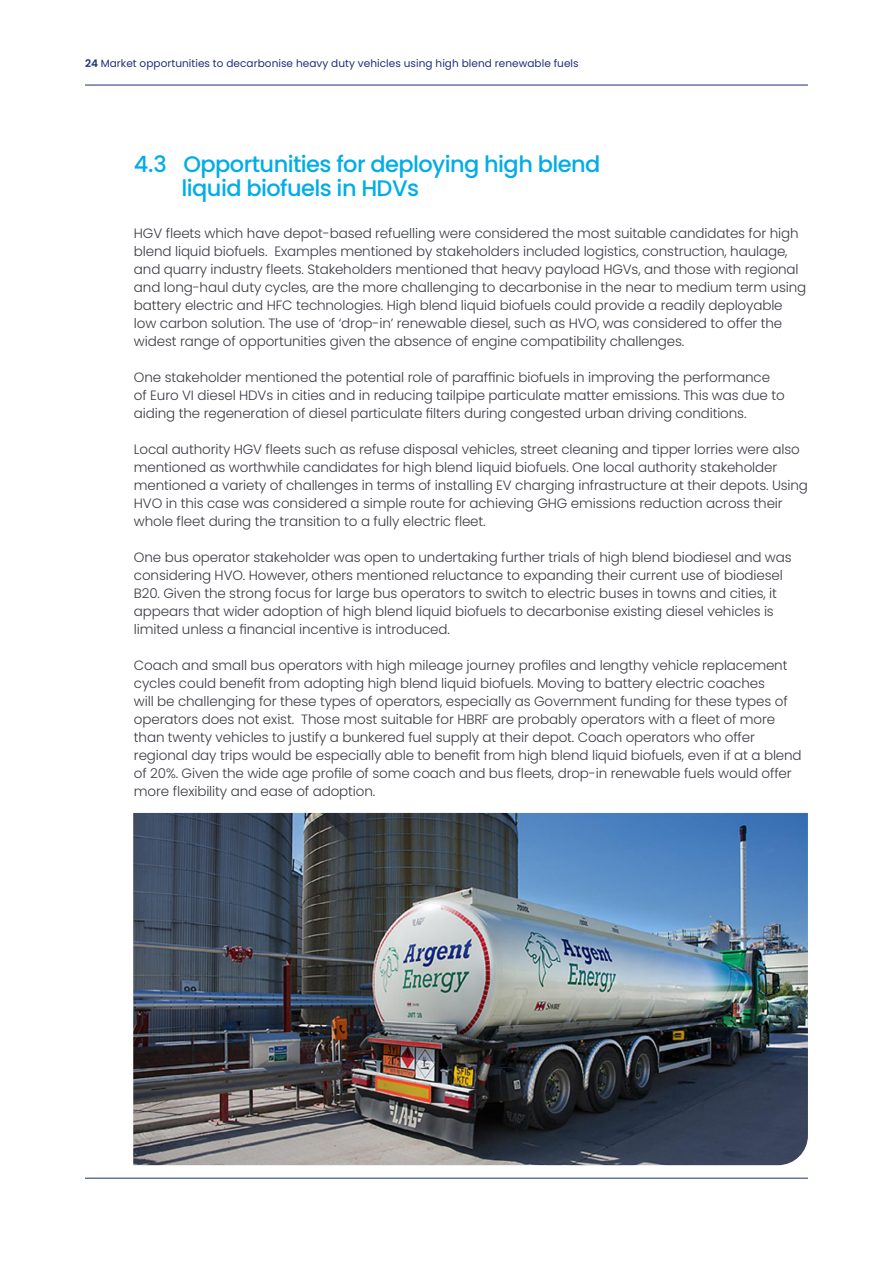
<style>
.page{position:relative;width:893px;height:1263px;background:#fff}
.page>*{position:absolute;margin:0;border:0;box-sizing:border-box;transform-origin:0 0}
.t1{font:500 22.5px/24px "Poppins";letter-spacing:-.025em;color:#00ade9}
.t2{font:300 13.5px/18px "Poppins";letter-spacing:-.01em;color:#3b3c43}
.t3{font:10.5px "Poppins";letter-spacing:.005em;color:#1f2f79}
.s1{font-weight:600}
</style>
<div class="page">
<hr style="left:85px;top:85px;width:723px;height:1px;background:#1f2f79">
<hr style="left:85px;top:1178px;width:723px;height:1px;background:#1f2f79">
<img style="left:133px;top:813px;width:675px;height:352px">
<p class="t3" style="left:85px;top:58px;width:495px"><span class="s1">24</span> Market opportunities to decarbonise heavy duty vehicles using high blend renewable fuels</p>
<h1 class="t1" style="left:182px;top:153px;width:420px;text-indent:-48px">4.3 Opportunities for deploying high blend liquid biofuels in HDVs</h1>
<p class="t2" style="left:134px;top:225px;width:674px">HGV fleets which have depot-based refuelling were considered the most suitable candidates for high blend liquid biofuels. Examples mentioned by stakeholders included logistics, construction, haulage, and quarry industry fleets. Stakeholders mentioned that heavy payload HGVs, and those with regional and long-haul duty cycles, are the more challenging to decarbonise in the near to medium term using battery electric and HFC technologies. High blend liquid biofuels could provide a readily deployable low carbon solution. The use of ‘drop-in’ renewable diesel, such as HVO, was considered to offer the widest range of opportunities given the absence of engine compatibility challenges.</p>
<p class="t2" style="left:134px;top:369px;width:652px">One stakeholder mentioned the potential role of paraffinic biofuels in improving the performance of Euro VI diesel HDVs in cities and in reducing tailpipe particulate matter emissions. This was due to aiding the regeneration of diesel particulate filters during congested urban driving conditions.</p>
<p class="t2" style="left:134px;top:441px;width:676px">Local authority HGV fleets such as refuse disposal vehicles, street cleaning and tipper lorries were also mentioned as worthwhile candidates for high blend liquid biofuels. One local authority stakeholder mentioned a variety of challenges in terms of installing EV charging infrastructure at their depots. Using HVO in this case was considered a simple route for achieving GHG emissions reduction across their whole fleet during the transition to a fully electric fleet.</p>
<p class="t2" style="left:134px;top:549px;width:659px">One bus operator stakeholder was open to undertaking further trials of high blend biodiesel and was considering HVO. However, others mentioned reluctance to expanding their current use of biodiesel B20. Given the strong focus for large bus operators to switch to electric buses in towns and cities, it appears that wider adoption of high blend liquid biofuels to decarbonise existing diesel vehicles is limited unless a financial incentive is introduced.</p>
<p class="t2" style="left:134px;top:657px;width:669px">Coach and small bus operators with high mileage journey profiles and lengthy vehicle replacement cycles could benefit from adopting high blend liquid biofuels. Moving to battery electric coaches<br>will be challenging for these types of operators, especially as Government funding for these types of operators does not exist. Those most suitable for HBRF are probably operators with a fleet of more than twenty vehicles to justify a bunkered fuel supply at their depot. Coach operators who offer regional day trips would be especially able to benefit from high blend liquid biofuels, even if at a blend of 20%. Given the wide age profile of some coach and bus fleets, drop-in renewable fuels would offer more flexibility and ease of adoption.</p>
</div>
